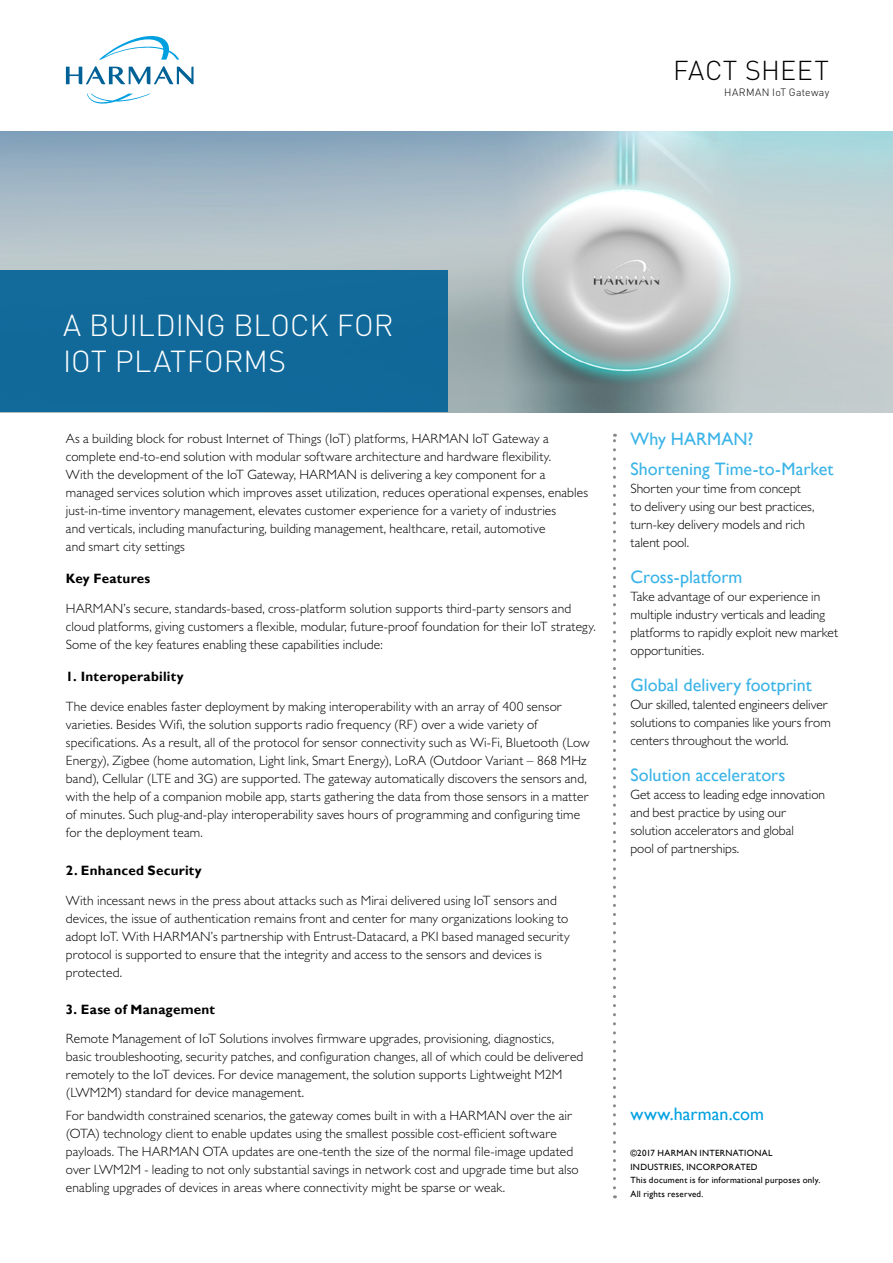
<style>
.page{position:relative;width:893px;height:1263px;background:#fff}
.page>*{position:absolute;margin:0;border:0;box-sizing:border-box;transform-origin:0 0}
.t1{font:300 30px/36px "DIN Pro";color:#fff}
.t2{font:300 27px "DIN Pro";letter-spacing:.015em;color:#000}
.t3{font:18px/30px "Gill Sans";color:#3ab3e7}
.t4{font:18px "Gill Sans";letter-spacing:.005em;color:#00a0e0}
.t5{font:300 13.5px/18px "Gill Sans MT Pro";letter-spacing:.01em;color:#000}
.t6{font:700 13.5px "Gill Sans";letter-spacing:.015em;color:#000}
.t7{font:300 10.5px "DIN Pro";letter-spacing:.03em;color:#000}
.t8{font:9px/13.5px "Gill Sans";letter-spacing:.025em;color:#000}
</style>
<div class="page">
<img style="left:0;top:132px;width:893px;height:280px">
<svg style="left:99px;top:36px;width:80px;height:24px"></svg>
<svg style="left:87px;top:94px;width:63px;height:10px"></svg>
<svg style="left:66px;top:66px;width:128px;height:18px"></svg>
<svg style="left:613px;top:434px;width:3px;height:754px"></svg>
<div style="left:0;top:271px;width:447px;height:141px;background:#11699a"></div>
<h2 class="t2" style="left:673px;top:49px;width:158px">FACT SHEET</h2>
<p class="t7" style="left:724px;top:84px;width:106px">HARMAN IoT Gateway</p>
<h1 class="t1" style="left:63px;top:304px;width:332px">A BUILDING BLOCK FOR<br>IOT PLATFORMS</h1>
<p class="t5" style="left:66px;top:429px;width:524px">As a building block for robust Internet of Things (IoT) platforms, HARMAN IoT Gateway a complete end-to-end solution with modular software architecture and hardware flexibility.<br>With the development of the IoT Gateway, HARMAN is delivering a key component for a managed services solution which improves asset utilization, reduces operational expenses, enables just-in-time inventory management, elevates customer experience for a variety of industries<br>and verticals, including manufacturing, building management, healthcare, retail, automotive<br>and smart city settings</p>
<p class="t6" style="left:66px;top:570px;width:86px">Key Features</p>
<p class="t5" style="left:66px;top:599px;width:531px">HARMAN’s secure, standards-based, cross-platform solution supports third-party sensors and cloud platforms, giving customers a flexible, modular, future-proof foundation for their IoT strategy.<br>Some of the key features enabling these capabilities include:</p>
<p class="t6" style="left:66px;top:668px;width:119px">1. Interoperability</p>
<p class="t5" style="left:66px;top:697px;width:525px">The device enables faster deployment by making interoperability with an array of 400 sensor varieties. Besides Wifi, the solution supports radio frequency (RF) over a wide variety of specifications. As a result, all of the protocol for sensor connectivity such as Wi-Fi, Bluetooth (Low Energy), Zigbee (home automation, Light link, Smart Energy), LoRA (Outdoor Variant – 868 MHz band), Cellular (LTE and 3G) are supported. The gateway automatically discovers the sensors and, with the help of a companion mobile app, starts gathering the data from those sensors in a matter of minutes. Such plug-and-play interoperability saves hours of programming and configuring time for the deployment team.</p>
<p class="t6" style="left:66px;top:862px;width:137px">2. Enhanced Security</p>
<p class="t5" style="left:66px;top:891px;width:505px">With incessant news in the press about attacks such as Mirai delivered using IoT sensors and devices, the issue of authentication remains front and center for many organizations looking to adopt IoT. With HARMAN’s partnership with Entrust-Datacard, a PKI based managed security protocol is supported to ensure that the integrity and access to the sensors and devices is protected.</p>
<p class="t6" style="left:66px;top:1001px;width:151px">3. Ease of Management</p>
<p class="t5" style="left:66px;top:1029px;width:519px">Remote Management of IoT Solutions involves firmware upgrades, provisioning, diagnostics, basic troubleshooting, security patches, and configuration changes, all of which could be delivered remotely to the IoT devices. For device management, the solution supports Lightweight M2M (LWM2M) standard for device management.</p>
<p class="t5" style="left:66px;top:1106px;width:514px">For bandwidth constrained scenarios, the gateway comes built in with a HARMAN over the air (OTA) technology client to enable updates using the smallest possible cost-efficient software payloads. The HARMAN OTA updates are one-tenth the size of the normal file-image updated over LWM2M - leading to not only substantial savings in network cost and upgrade time but also enabling upgrades of devices in areas where connectivity might be sparse or weak.</p>
<h3 class="t3" style="left:630px;top:424px;width:205px">Why HARMAN?<br>Shortening Time-to-Market</h3>
<p class="t5" style="left:630px;top:479px;width:186px">Shorten your time from concept to delivery using our best practices, turn-key delivery models and rich talent pool.</p>
<h3 class="t3" style="left:630px;top:562px;width:114px">Cross-platform</h3>
<p class="t5" style="left:630px;top:587px;width:209px">Take advantage of our experience in multiple industry verticals and leading platforms to rapidly exploit new market opportunities.</p>
<h3 class="t3" style="left:630px;top:670px;width:183px">Global delivery footprint</h3>
<p class="t5" style="left:630px;top:695px;width:202px">Our skilled, talented engineers deliver solutions to companies like yours from centers throughout the world.</p>
<h3 class="t3" style="left:630px;top:760px;width:157px">Solution accelerators</h3>
<p class="t5" style="left:630px;top:785px;width:196px">Get access to leading edge innovation and best practice by using our solution accelerators and global<br>pool of partnerships.</p>
<h3 class="t4" style="left:630px;top:1104px;width:135px">www.harman.com</h3>
<p class="t8" style="left:630px;top:1147px;width:192px">©2017 HARMAN INTERNATIONAL<br>INDUSTRIES, INCORPORATED<br>This document is for informational purposes only.<br>All rights reserved.</p>
</div>
